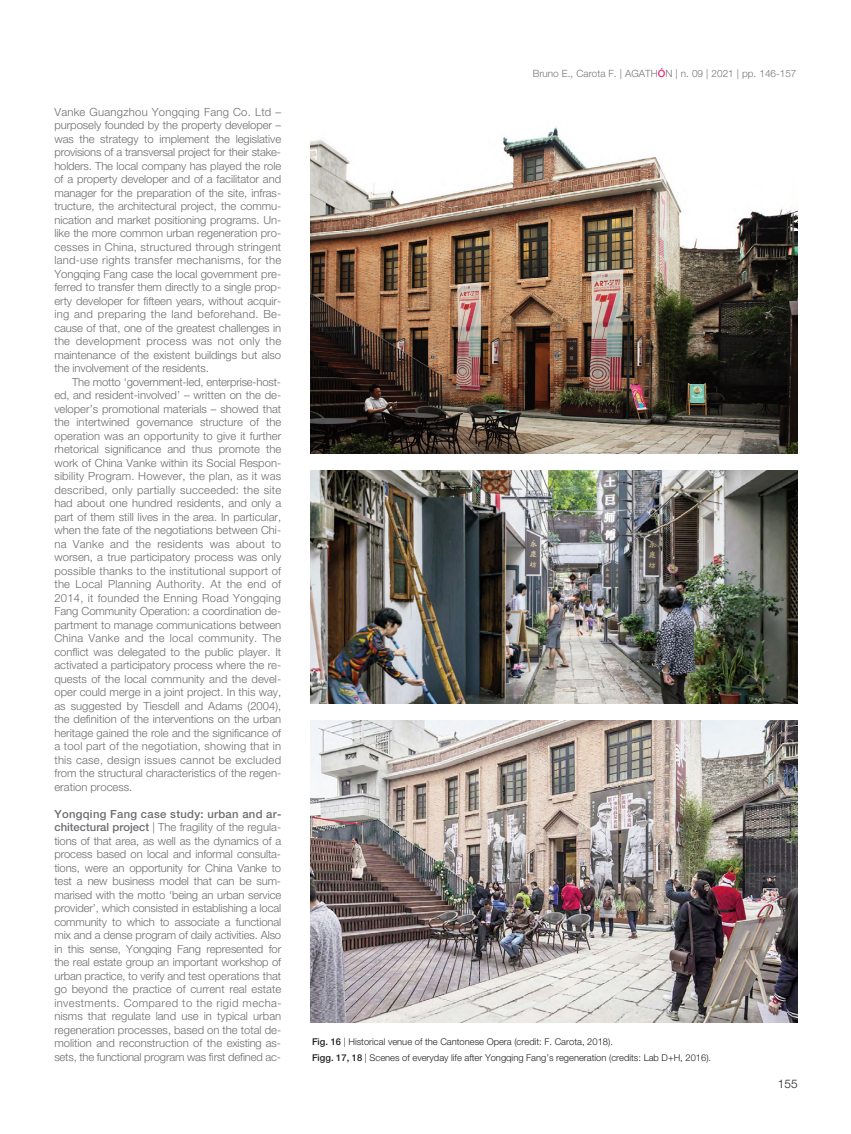
<style>
.page{position:relative;width:851px;height:1134px;background:#fff}
.page>*{position:absolute;margin:0;border:0;box-sizing:border-box;transform-origin:0 0}
.t1{font:300 11.88px "Helvetica Neue LT Std";color:#231f20}
.t2{font:300 11.25px/13.5px "Helvetica Neue LT Std";letter-spacing:-.005em;color:#6c6d70;text-align:justify}
.t3{font:300 10px "Helvetica Neue LT Std";color:#777574}
.t4{font:300 9.38px "Helvetica Neue LT Std";color:#231f20}
.s1{font-weight:500}
.s2{font-weight:500;color:#eb2277}
</style>
<div class="page">
<img style="left:311px;top:127px;width:486px;height:327px">
<img style="left:311px;top:471px;width:486px;height:232px">
<img style="left:311px;top:720px;width:486px;height:302px">
<p class="t2" style="left:54px;top:106px;width:228px">Vanke Guangzhou Yongqing Fang Co. Ltd – purposely founded by the property developer – was the strategy to implement the legislative provisions of a transversal project for their stake&shy;holders. The local company has played the role of a property developer and of a facilitator and manager for the preparation of the site, infras&shy;tructure, the architectural project, the commu&shy;nication and market positioning programs. Un&shy;like the more common urban regeneration pro&shy;cesses in China, structured through stringent land-use rights transfer mechanisms, for the Yongqing Fang case the local government pre&shy;ferred to transfer them directly to a single prop&shy;erty developer for fifteen years, without acquir&shy;ing and preparing the land beforehand. Be&shy;cause of that, one of the greatest challenges in the development process was not only the maintenance of the existent buildings but also the involvement of the residents.</p>
<p class="t2" style="left:54px;top:376px;width:228px;text-indent:18px">The motto ‘government-led, enterprise-host&shy;ed, and resident-involved’ – written on the de&shy;veloper’s promotional materials – showed that the intertwined governance structure of the operation was an opportunity to give it further rhetorical significance and thus promote the work of China Vanke within its Social Respon&shy;sibility Program. However, the plan, as it was described, only partially succeeded: the site had about one hundred residents, and only a part of them still lives in the area. In particular, when the fate of the negotiations between Chi&shy;na Vanke and the residents was about to worsen, a true participatory process was only possible thanks to the institutional support of the Local Planning Authority. At the end of 2014, it founded the Enning Road Yongqing Fang Community Operation: a coordination de&shy;partment to manage communications between China Vanke and the local community. The conflict was delegated to the public player. It activated a participatory process where the re&shy;quests of the local community and the devel&shy;oper could merge in a joint project. In this way, as suggested by Tiesdell and Adams (2004), the definition of the interventions on the urban heritage gained the role and the significance of a tool part of the negotiation, showing that in this case, design issues cannot be excluded from the structural characteristics of the regen&shy;eration process.</p>
<p class="t2" style="left:54px;top:808px;width:229px"><span class="s1">Yongqing Fang case study: urban and ar&shy;chitectural project</span> | The fragility of the regula&shy;tions of that area, as well as the dynamics of a process based on local and informal consulta&shy;tions, were an opportunity for China Vanke to test a new business model that can be sum&shy;marised with the motto ‘being an urban service provider’, which consisted in establishing a local community to which to associate a functional mix and a dense program of daily activities. Also in this sense, Yongqing Fang represented for the real estate group an important workshop of urban practice, to verify and test operations that go beyond the practice of current real estate investments. Compared to the rigid mecha&shy;nisms that regulate land use in typical urban regeneration processes, based on the total de&shy;molition and reconstruction of the existing as&shy;sets, the functional program was first defined ac-</p>
<p class="t3" style="left:532px;top:70px;width:265px">Bruno E., Carota F. | AGATH<span class="s2">Ó</span>N | n. 09 | 2021 | pp. 146-157</p>
<p class="t4" style="left:312px;top:1038px;width:302px"><span class="s1">Fig. 16</span> | Historical venue of the Cantonese Opera (credit: F. Carota, 2018).</p>
<p class="t4" style="left:312px;top:1054px;width:400px"><span class="s1">Figg. 17, 18</span> | Scenes of everyday life after Yongqing Fang’s regeneration (credits: Lab D+H, 2016).</p>
<p class="t1" style="left:777px;top:1079px;width:21px">155</p>
</div>
